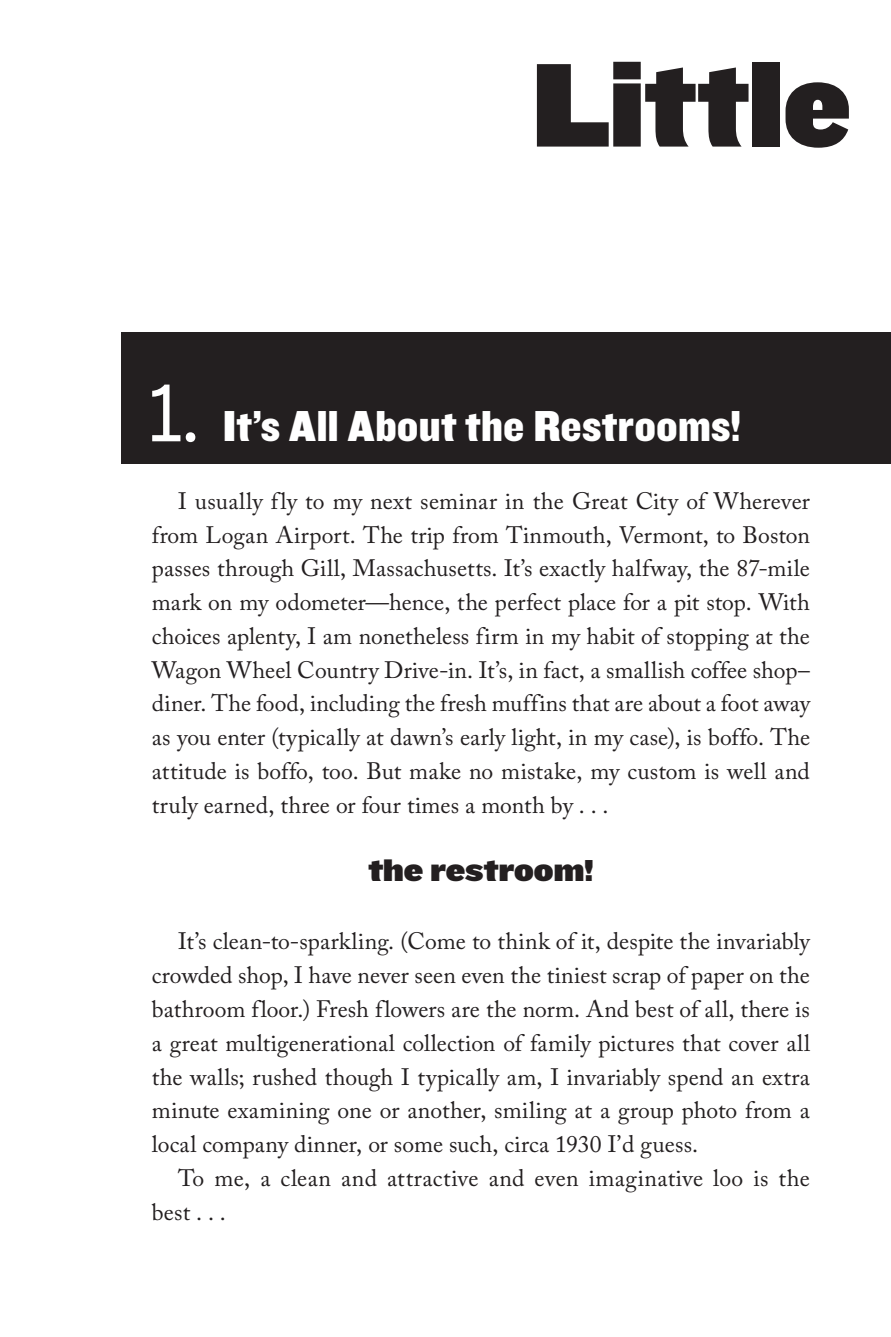
<style>
.page{position:relative;width:891px;height:1337px;background:#fff}
.page>*{position:absolute;margin:0;border:0;box-sizing:border-box;transform-origin:0 0}
.t1{font:123.75px "Knockout HTF92 Ultmt Cruiserwt";color:#231f20}
.t2{font:45px "Knockout HTF71 Full Middlewt";letter-spacing:.005em;color:#fff}
.t3{font:31.5px "Knockout HTF93 Ultmt Heviwt";letter-spacing:.005em;color:#231f20}
.t4{font:23.62px/33.8px "Adobe Caslon Pro";letter-spacing:.01em;color:#231f20;text-align:justify}
.s1{font-family:"Numbers Deuce";font-size:81px}
</style>
<div class="page">
<div style="left:122px;top:332px;width:769px;height:132px;background:#231f20"></div>
<p class="t1" style="left:533px;top:37px;width:319px">Little</p>
<p class="t2" style="left:146px;top:402px;width:597px"><span class="s1">1.</span> It’s All About the Restrooms!</p>
<p class="t4" style="left:152px;top:484px;width:660px;text-indent:26px">I usually fly to my next seminar in the Great City of Wherever from Logan Airport. The trip from Tinmouth, Vermont, to Boston passes through Gill, Massachusetts. It’s exactly halfway, the 87-mile mark on my odometer—hence, the perfect place for a pit stop. With choices aplenty, I am nonetheless firm in my habit of stopping at the Wagon Wheel Country Drive-in. It’s, in fact, a smallish coffee shop– diner. The food, including the fresh muffins that are about a foot away as you enter (typically at dawn’s early light, in my case), is boffo. The attitude is boffo, too. But make no mistake, my custom is well and truly earned, three or four times a month by . . .</p>
<p class="t3" style="left:368px;top:853px;width:227px">the restroom!</p>
<p class="t4" style="left:178px;top:924px;width:633px">It’s clean-to-sparkling. (Come to think of it, despite the invariably</p>
<p class="t4" style="left:152px;top:958px;width:660px">crowded shop, I have never seen even the tiniest scrap of paper on the</p>
<p class="t4" style="left:152px;top:992px;width:660px">bathroom floor.) Fresh flowers are the norm. And best of all, there is</p>
<p class="t4" style="left:152px;top:1025px;width:660px">a great multigenerational collection of family pictures that cover all</p>
<p class="t4" style="left:152px;top:1059px;width:660px">the walls; rushed though I typically am, I invariably spend an extra</p>
<p class="t4" style="left:152px;top:1093px;width:660px">minute examining one or another, smiling at a group photo from a</p>
<p class="t4" style="left:152px;top:1127px;width:548px">local company dinner, or some such, circa 1930 I’d guess.</p>
<p class="t4" style="left:178px;top:1160px;width:633px">To me, a clean and attractive and even imaginative loo is the</p>
<p class="t4" style="left:152px;top:1194px;width:76px">best . . .</p>
</div>
